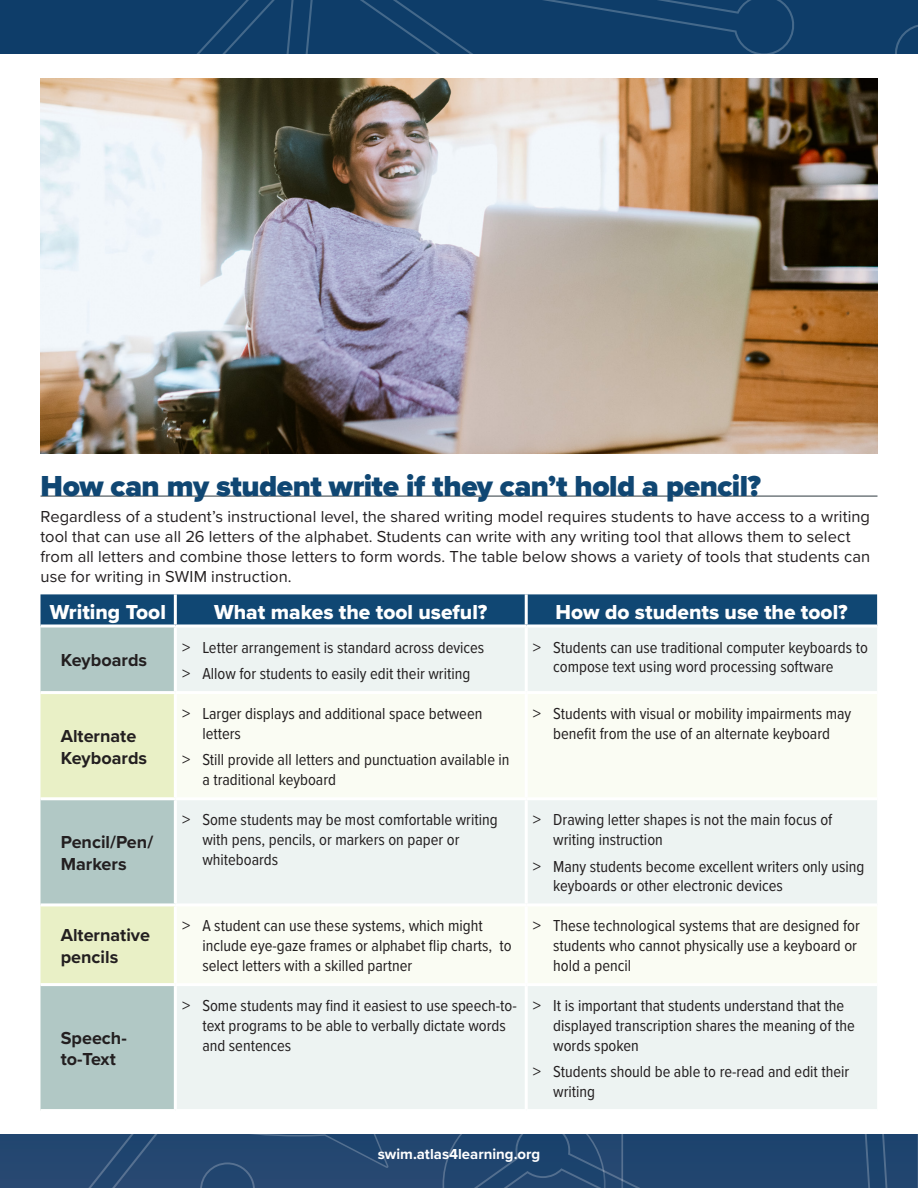
<style>
.page{position:relative;width:918px;height:1188px;background:#fff}
.page>*{position:absolute;margin:0;border:0;box-sizing:border-box;transform-origin:0 0}
.Heading{font:900 30px "Proxima Nova";letter-spacing:-.015em;color:#104773}
.Paragraph{font:21px "Proxima Nova Extrabld";color:#fff}
.Paragraph-2{font:700 18px/21.6px "Proxima Nova";color:#231f20}
.t1{font:16.5px/19.8px "Proxima Nova Cond";color:#231f20}
.Paragraph-3{font:16.5px/19.8px "Proxima Nova";letter-spacing:.005em;color:#231f20}
.t2{font:700 15px "Proxima Nova";color:#fff}
.s1{font-family:"Proxima Nova"}
</style>
<div class="page">
<img style="left:40px;top:78px;width:838px;height:376px">
<hr style="left:40px;top:496px;width:838px;height:1px;background:#2d393f">
<div style="left:40px;top:594px;width:837px;height:31px;background:#104773"></div>
<div style="left:40px;top:628px;width:134px;height:481px;background:#b1c8c5"></div>
<div style="left:177px;top:628px;width:700px;height:481px;background:#edf3f2"></div>
<svg style="left:40px;top:694px;width:134px;height:289px;background:#d4e1c6"></svg>
<svg style="left:177px;top:694px;width:700px;height:289px;fill:#fafcf3"></svg>
<hr style="left:525px;top:628px;width:3px;height:63px;background:#fff">
<hr style="left:40px;top:691px;width:135px;height:3px;background:#fff">
<hr style="left:175px;top:691px;width:351px;height:3px;background:#fff">
<hr style="left:526px;top:691px;width:351px;height:3px;background:#fff">
<hr style="left:525px;top:694px;width:3px;height:103px;background:#fff">
<hr style="left:40px;top:797px;width:135px;height:3px;background:#fff">
<hr style="left:175px;top:797px;width:351px;height:3px;background:#fff">
<hr style="left:526px;top:797px;width:351px;height:3px;background:#fff">
<hr style="left:525px;top:800px;width:3px;height:103px;background:#fff">
<hr style="left:40px;top:903px;width:135px;height:3px;background:#fff">
<hr style="left:175px;top:903px;width:351px;height:3px;background:#fff">
<hr style="left:526px;top:903px;width:351px;height:3px;background:#fff">
<hr style="left:525px;top:906px;width:3px;height:77px;background:#fff">
<hr style="left:40px;top:983px;width:135px;height:3px;background:#fff">
<hr style="left:175px;top:983px;width:351px;height:3px;background:#fff">
<hr style="left:526px;top:983px;width:351px;height:3px;background:#fff">
<hr style="left:525px;top:986px;width:3px;height:123px;background:#fff">
<hr style="left:174px;top:594px;width:3px;height:31px;background:#fff">
<hr style="left:525px;top:594px;width:3px;height:31px;background:#fff">
<div style="left:0;top:1134px;width:918px;height:54px;background:#22466f"></div>
<div style="left:8px;top:0;width:910px;height:54px;background:#0e3d69"></div>
<p class="Heading" style="left:40px;top:463px;width:722px">How can my student write if they can’t hold a pencil?</p>
<p class="Paragraph-3" style="left:40px;top:506px;width:831px">Regardless of a student’s instructional level, the shared writing model requires students to have access to a writing tool that can use all 26 letters of the alphabet. Students can write with any writing tool that allows them to select from all letters and combine those letters to form words. The table below shows a variety of tools that students can use for writing in SWIM instruction.</p>
<p class="Paragraph" style="left:50px;top:596px;width:118px">Writing Tool</p>
<p class="Paragraph" style="left:214px;top:596px;width:275px">What makes the tool useful?</p>
<p class="Paragraph" style="left:556px;top:596px;width:294px">How do students use the tool?</p>
<p class="Paragraph-2" style="left:61px;top:649px;width:88px">Keyboards</p>
<p class="t1" style="left:553px;top:636px;width:316px;text-indent:-20px"><span class="s1">&gt;</span> Students can use traditional computer keyboards to compose text using word processing software</p>
<p class="t1" style="left:182px;top:636px;width:304px"><span class="s1">&gt;</span> Letter arrangement is standard across devices</p>
<p class="t1" style="left:182px;top:663px;width:290px"><span class="s1">&gt;</span> Allow for students to easily edit their writing</p>
<p class="Paragraph-2" style="left:61px;top:725px;width:88px">Alternate<br>Keyboards</p>
<p class="Paragraph-2" style="left:61px;top:831px;width:94px">Pencil/Pen/<br>Markers</p>
<p class="t1" style="left:202px;top:703px;width:282px;text-indent:-20px"><span class="s1">&gt;</span> Larger displays and additional space between letters</p>
<p class="t1" style="left:202px;top:749px;width:309px;text-indent:-20px"><span class="s1">&gt;</span> Still provide all letters and punctuation available in a traditional keyboard</p>
<p class="t1" style="left:533px;top:703px;width:320px;text-align:center"><span class="s1">&gt;</span> Students with visual or mobility impairments may benefit from the use of an alternate keyboard</p>
<p class="t1" style="left:202px;top:809px;width:297px;text-indent:-20px"><span class="s1">&gt;</span> Some students may be most comfortable writing with pens, pencils, or markers on paper or whiteboards</p>
<p class="t1" style="left:553px;top:809px;width:281px;text-indent:-20px"><span class="s1">&gt;</span> Drawing letter shapes is not the main focus of writing instruction</p>
<p class="t1" style="left:553px;top:856px;width:313px;text-indent:-20px"><span class="s1">&gt;</span> Many students become excellent writers only using keyboards or other electronic devices</p>
<p class="Paragraph-2" style="left:61px;top:924px;width:91px">Alternative pencils</p>
<p class="t1" style="left:202px;top:915px;width:311px;text-indent:-20px"><span class="s1">&gt;</span> A student can use these systems, which might include eye-gaze frames or alphabet flip charts, to select letters with a skilled partner</p>
<p class="t1" style="left:553px;top:915px;width:308px;text-indent:-20px"><span class="s1">&gt;</span> These technological systems that are designed for students who cannot physically use a keyboard or hold a pencil</p>
<p class="Paragraph-2" style="left:61px;top:1027px;width:68px">Speech&shy;to-Text</p>
<p class="t1" style="left:202px;top:995px;width:316px;text-indent:-20px"><span class="s1">&gt;</span> Some students may find it easiest to use speech-to&shy;text programs to be able to verbally dictate words and sentences</p>
<p class="t1" style="left:553px;top:995px;width:303px;text-indent:-20px"><span class="s1">&gt;</span> It is important that students understand that the displayed transcription shares the meaning of the words spoken</p>
<p class="t1" style="left:553px;top:1061px;width:298px;text-indent:-20px"><span class="s1">&gt;</span> Students should be able to re-read and edit their writing</p>
<p class="t2" style="left:378px;top:1143px;width:164px">swim.atlas4learning.org</p>
</div>
